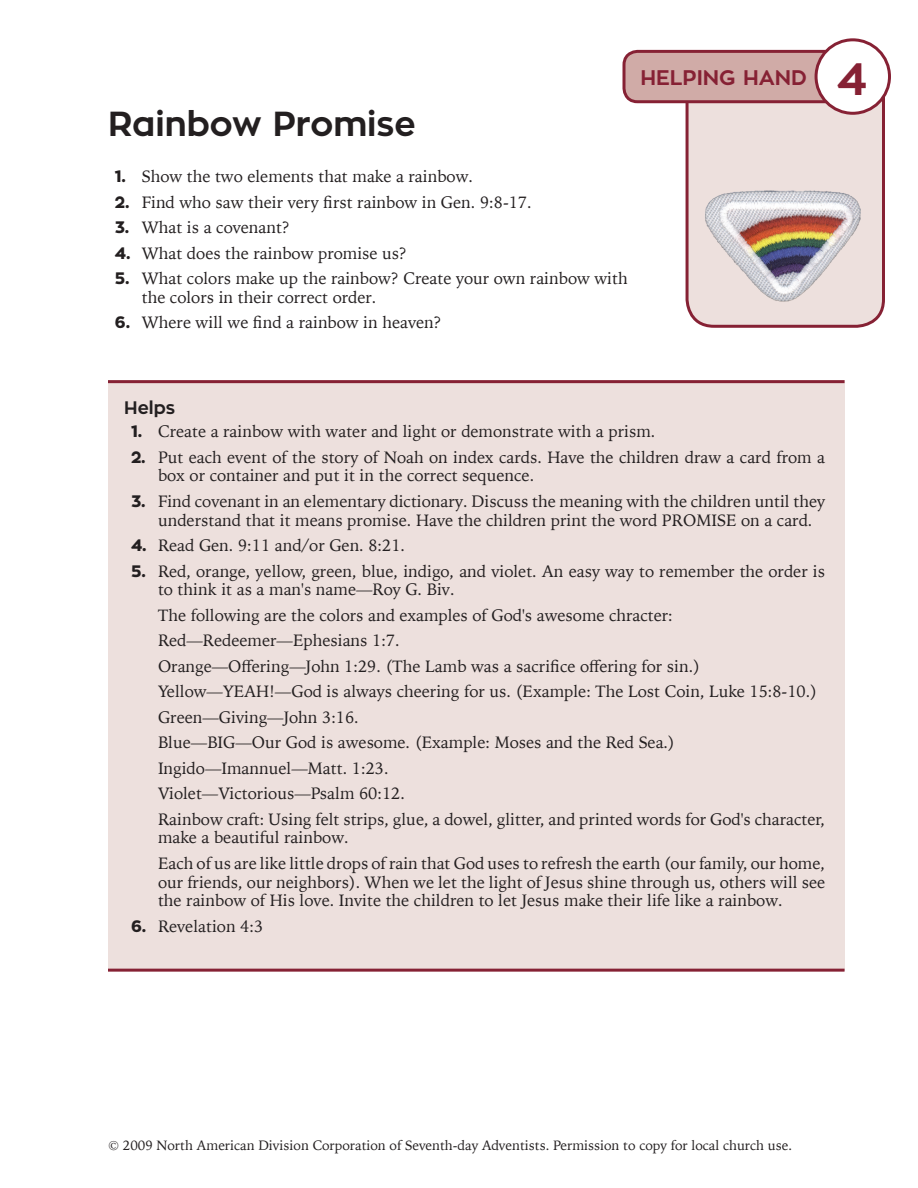
<style>
.page{position:relative;width:918px;height:1188px;background:#fff}
.page>*{position:absolute;margin:0;border:0;box-sizing:border-box;transform-origin:0 0}
.t1{font:700 34.5px "Zona Pro";color:#231f20}
.t2{font:700 21px "Zona Pro";color:#862134}
.t3{font:700 18px "Zona Pro";color:#231f20}
.t4{font:16.5px/25.5px "Iowan Old Style";color:#231f20}
.t5{font:13.5px "Iowan Old Style";color:#231f20}
.s1{font-family:"Zona Pro";font-weight:800}
.s2{font-size:45px}
</style>
<div class="page">
<div style="left:108px;top:383px;width:737px;height:586px;background:#ede0dd"></div>
<hr style="left:108px;top:380px;width:737px;height:3px;background:#862134">
<hr style="left:108px;top:969px;width:737px;height:3px;background:#862134">
<svg style="left:685px;top:92px;width:202px;height:236px"></svg>
<svg style="left:622px;top:48px;width:207px;height:57px"></svg>
<div style="left:816px;top:40px;width:74px;height:73px;background:#fff;border-radius:50%"></div>
<div style="left:815px;top:38px;width:76px;height:77px;border:3px solid #862134;border-radius:50%"></div>
<img style="left:693px;top:178px;width:187px;height:135px">
<h1 class="t1" style="left:108px;top:102px;width:309px">Rainbow Promise</h1>
<p class="t4" style="left:115px;top:163px;width:360px"><span class="s1">1.</span> Show the two elements that make a rainbow.</p>
<p class="t4" style="left:115px;top:188px;width:418px"><span class="s1">2.</span> Find who saw their very first rainbow in Gen. 9:8-17.</p>
<p class="t4" style="left:115px;top:214px;width:177px"><span class="s1">3.</span> What is a covenant?</p>
<p class="t4" style="left:115px;top:239px;width:294px"><span class="s1">4.</span> What does the rainbow promise us?</p>
<p class="t4" style="left:142px;top:268px;width:488px;line-height:18.8px;text-indent:-27px"><span class="s1">5.</span> What colors make up the rainbow? Create your own rainbow with the colors in their correct order.</p>
<p class="t4" style="left:115px;top:309px;width:328px"><span class="s1">6.</span> Where will we find a rainbow in heaven?</p>
<p class="t2" style="left:640px;top:64px;width:228px">HELPING HAND <span class="s2">4</span></p>
<p class="t3" style="left:124px;top:396px;width:52px">Helps</p>
<p class="t4" style="left:131px;top:418px;width:526px"><span class="s1">1.</span> Create a rainbow with water and light or demonstrate with a prism.</p>
<p class="t4" style="left:158px;top:447px;width:669px;line-height:18.8px;text-indent:-27px"><span class="s1">2.</span> Put each event of the story of Noah on index cards. Have the children draw a card from a box or container and put it in the correct sequence.</p>
<p class="t4" style="left:158px;top:491px;width:669px;line-height:18.8px;text-indent:-27px"><span class="s1">3.</span> Find covenant in an elementary dictionary. Discuss the meaning with the children until they understand that it means promise. Have the children print the word PROMISE on a card.</p>
<p class="t4" style="left:131px;top:532px;width:276px"><span class="s1">4.</span> Read Gen. 9:11 and/or Gen. 8:21.</p>
<p class="t4" style="left:158px;top:561px;width:669px;line-height:18.8px;text-indent:-27px"><span class="s1">5.</span> Red, orange, yellow, green, blue, indigo, and violet. An easy way to remember the order is to think it as a man's name—Roy G. Biv.</p>
<p class="t4" style="left:158px;top:602px;width:669px">The following are the colors and examples of God's awesome chracter:<br>Red—Redeemer—Ephesians 1:7.<br>Orange—Offering—John 1:29. (The Lamb was a sacrifice offering for sin.)<br>Yellow—YEAH!—God is always cheering for us. (Example: The Lost Coin, Luke 15:8-10.)<br>Green—Giving—John 3:16.<br>Blue—BIG—Our God is awesome. (Example: Moses and the Red Sea.)<br>Ingido—Imannuel—Matt. 1:23.<br>Violet—Victorious—Psalm 60:12.<br>Rainbow craft: Using felt strips, glue, a dowel, glitter, and printed words for God's character,</p>
<p class="t4" style="left:158px;top:824px;width:669px">make a beautiful rainbow.<br>Each of us are like little drops of rain that God uses to refresh the earth (our family, our home,</p>
<p class="t4" style="left:158px;top:872px;width:669px;line-height:18.8px">our friends, our neighbors). When we let the light of Jesus shine through us, others will see the rainbow of His love. Invite the children to let Jesus make their life like a rainbow.</p>
<p class="t4" style="left:131px;top:913px;width:134px"><span class="s1">6.</span> Revelation 4:3</p>
<p class="t5" style="left:108px;top:1133px;width:686px">© 2009 North American Division Corporation of Seventh-day Adventists. Permission to copy for local church use.</p>
</div>
